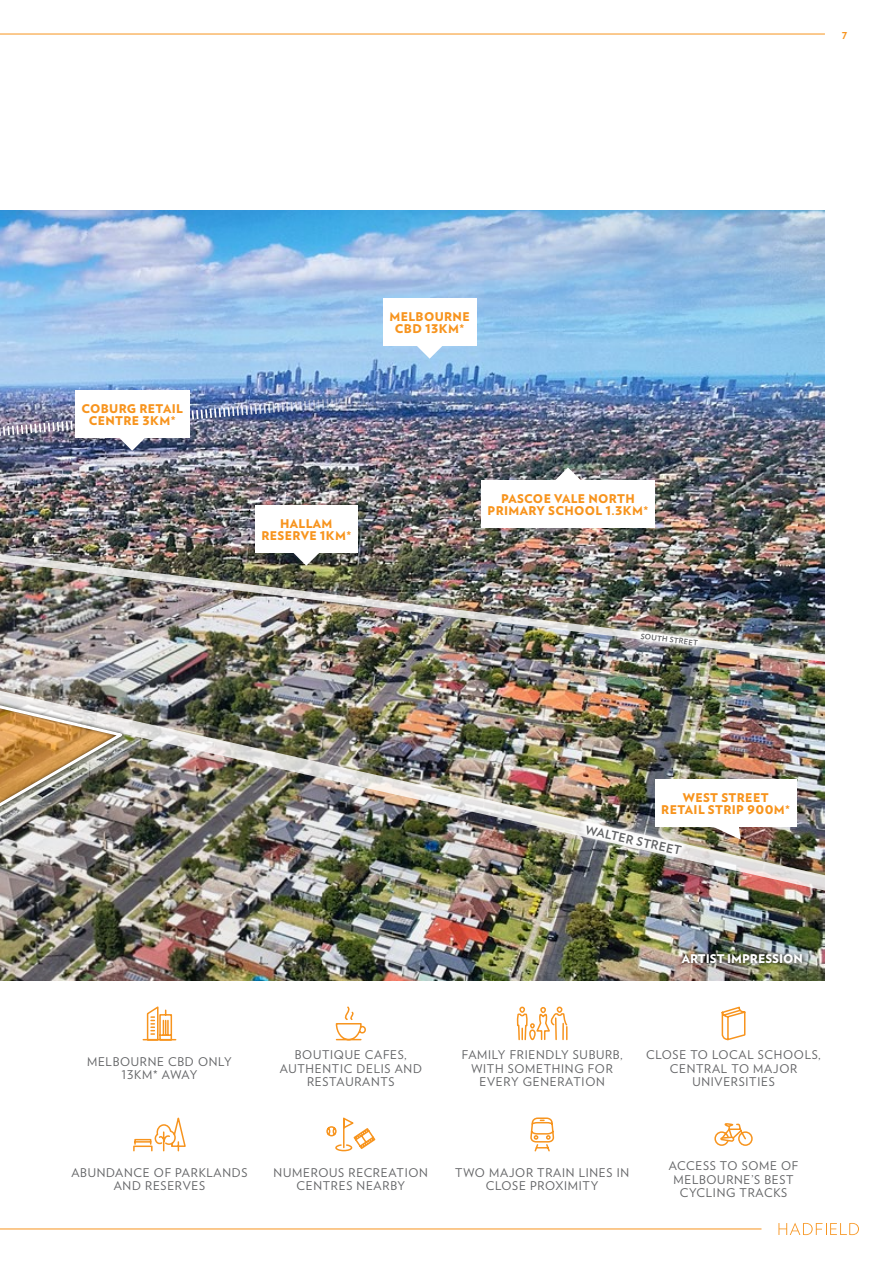
<style>
.page{position:relative;width:893px;height:1263px;background:#fff}
.page>*{position:absolute;margin:0;border:0;box-sizing:border-box;transform-origin:0 0}
.t1{font:12px/13.5px "Verlag";letter-spacing:.06em;color:#636466;text-align:center}
.t2{font:900 12px/12px "Verlag";letter-spacing:.03em;color:#f7941e;text-align:center}
.t3{font:900 12px "Verlag";color:#fff}
.t4{font:700 12px "Verlag";color:#636466}
.t5{font:700 12px "Verlag";color:#f7941e}
.t6{font:700 7.5px "Verlag";color:#636466}
</style>
<div class="page">
<img style="left:0;top:210px;width:825px;height:770px">
<svg style="left:416px;top:345px;width:27px;height:14px"></svg>
<div style="left:383px;top:298px;width:94px;height:47px;background:#fff"></div>
<svg style="left:555px;top:467px;width:26px;height:13px"></svg>
<div style="left:255px;top:505px;width:103px;height:47px;background:#fff"></div>
<div style="left:481px;top:480px;width:174px;height:48px;background:#fff"></div>
<img style="left:0;top:664px;width:825px;height:229px">
<img style="left:0;top:515px;width:825px;height:149px">
<img style="left:0;top:391px;width:397px;height:119px">
<svg style="left:119px;top:438px;width:26px;height:13px"></svg>
<div style="left:75px;top:390px;width:114px;height:48px;background:#fff"></div>
<img style="left:576px;top:817px;width:114px;height:46px">
<svg style="left:632px;top:626px;width:74px;height:28px"></svg>
<img style="left:0;top:673px;width:129px;height:213px">
<svg style="left:721px;top:1007px;width:25px;height:34px"></svg>
<svg style="left:335px;top:1006px;width:31px;height:35px"></svg>
<svg style="left:326px;top:1117px;width:50px;height:35px"></svg>
<div style="left:133px;top:1145px;width:20px;height:6px;border:2px solid #f7941e"></div>
<div style="left:134px;top:1139px;width:17px;height:6px;border:2px solid #f7941e"></div>
<svg style="left:135px;top:1117px;width:51px;height:35px"></svg>
<svg style="left:714px;top:1123px;width:39px;height:23px"></svg>
<img style="left:517px;top:935px;width:52px;height:106px">
<svg style="left:142px;top:1006px;width:35px;height:35px"></svg>
<svg style="left:530px;top:1117px;width:25px;height:35px"></svg>
<div style="left:678px;top:951px;width:128px;height:16px;background:#000;opacity:.75"></div>
<hr style="left:0;top:34px;width:825px;height:1px;background:#f7941e">
<hr style="left:0;top:1228px;width:761px;height:1px;background:#f7941e">
<svg style="left:778px;top:1223px;width:81px;height:12px"></svg>
<p class="t5" style="left:842px;top:25px;width:7px">7</p>
<p class="t2" style="left:81px;top:402px;width:103px">COBURG RETAIL<br>CENTRE 3KM*</p>
<p class="t2" style="left:389px;top:310px;width:82px">MELBOURNE<br>CBD 13KM*</p>
<p class="t2" style="left:261px;top:517px;width:91px">HALLAM<br>RESERVE 1KM*</p>
<p class="t2" style="left:488px;top:492px;width:162px">PASCOE VALE NORTH<br>PRIMARY SCHOOL 1.3KM*</p>
<p class="t6" style="left:641px;top:630px;width:59px;rotate:7deg">SOUTH STREET</p>
<p class="t2" style="left:661px;top:790px;width:130px">WEST STREET<br>RETAIL STRIP 900M*</p>
<p class="t4" style="left:588px;top:821px;width:99px;rotate:12deg">WALTER STREET</p>
<p class="t3" style="left:682px;top:949px;width:123px">ARTIST IMPRESSION</p>
<p class="t1" style="left:87px;top:1054px;width:146px">MELBOURNE CBD ONLY<br>13KM* AWAY</p>
<p class="t1" style="left:280px;top:1047px;width:144px">BOUTIQUE CAFES,<br>AUTHENTIC DELIS AND<br>RESTAURANTS</p>
<p class="t1" style="left:462px;top:1047px;width:162px">FAMILY FRIENDLY SUBURB,<br>WITH SOMETHING FOR<br>EVERY GENERATION</p>
<p class="t1" style="left:646px;top:1047px;width:176px">CLOSE TO LOCAL SCHOOLS,<br>CENTRAL TO MAJOR<br>UNIVERSITIES</p>
<p class="t1" style="left:71px;top:1165px;width:178px">ABUNDANCE OF PARKLANDS<br>AND RESERVES</p>
<p class="t1" style="left:274px;top:1165px;width:156px">NUMEROUS RECREATION<br>CENTRES NEARBY</p>
<p class="t1" style="left:455px;top:1165px;width:175px">TWO MAJOR TRAIN LINES IN<br>CLOSE PROXIMITY</p>
<p class="t1" style="left:669px;top:1158px;width:131px">ACCESS TO SOME OF<br>MELBOURNE’S BEST<br>CYCLING TRACKS</p>
</div>
